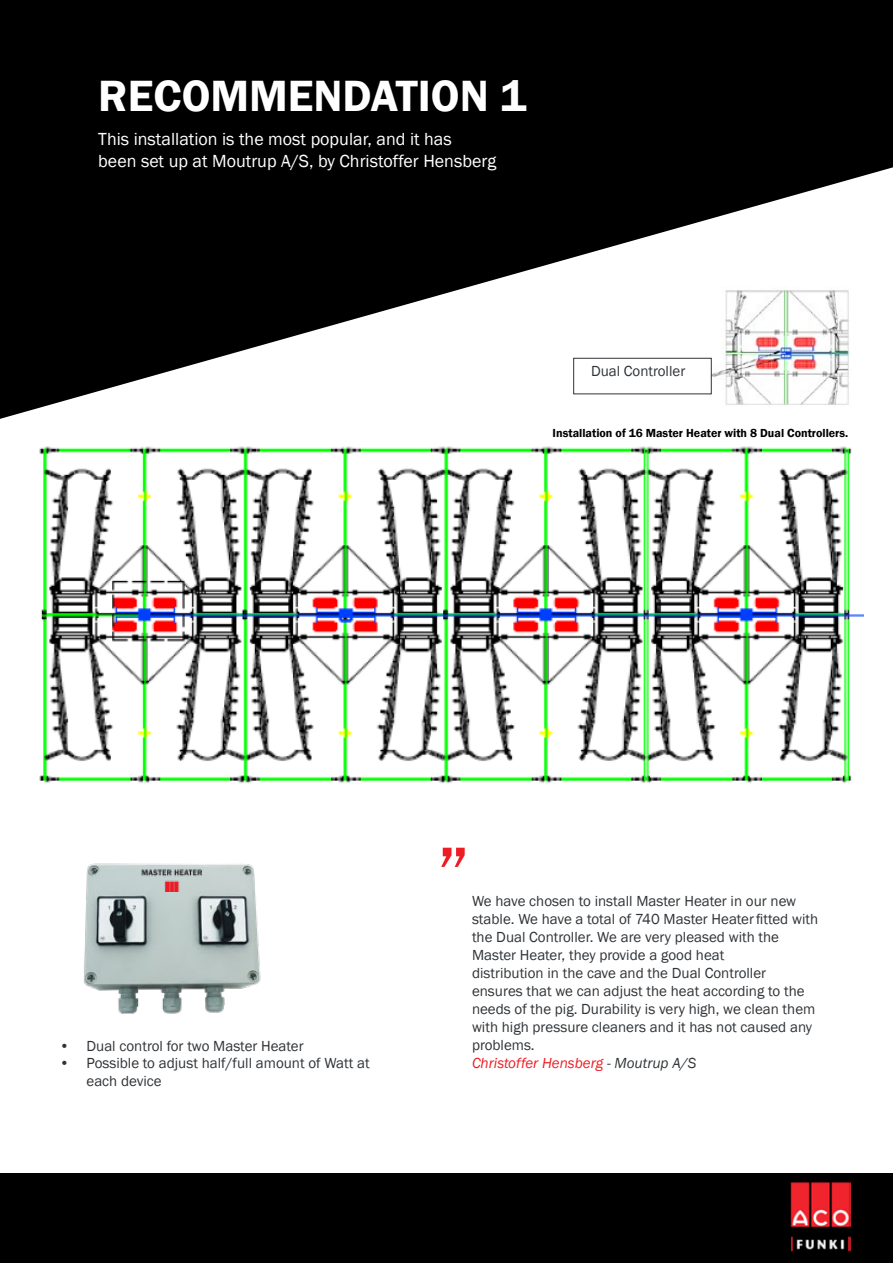
<style>
.page{position:relative;width:893px;height:1263px;background:#fff}
.page>*{position:absolute;margin:0;border:0;box-sizing:border-box;transform-origin:0 0}
.t1{font:90px "Franklin Gothic";color:#ed1d24}
.t2{font:600 45px "Franklin Gothic";color:#fff}
.t3{font:18px/21.6px "Franklin Gothic";color:#fff}
.t4{font:15px/18px "Franklin Gothic";color:#2f3337}
.t5{font:600 12px "Franklin Gothic";color:#000}
.s1{font-style:italic;color:#ed1d24}
.s2{font-style:italic}
</style>
<div class="page">
<svg style="left:0;top:24px;width:893px;height:395px;fill:#000"></svg>
<img style="left:39px;top:446px;width:824px;height:338px">
<img style="left:706px;top:287px;width:144px;height:120px">
<div style="left:573px;top:358px;width:139px;height:36px;background:#fff;border:1px solid #2f3337"></div>
<img style="left:84px;top:863px;width:177px;height:151px">
<img style="left:142px;top:867px;width:60px;height:24px">
<div style="left:0;top:1174px;width:893px;height:89px;background:#000"></div>
<div style="left:0;top:0;width:893px;height:24px;background:#000"></div>
<img style="left:790px;top:1182px;width:60px;height:70px">
<h2 class="t2" style="left:98px;top:68px;width:430px">RECOMMENDATION 1</h2>
<p class="t3" style="left:98px;top:129px;width:399px">This installation is the most popular, and it has<br>been set up at Moutrup A/S, by Christoffer Hensberg</p>
<p class="t4" style="left:591px;top:363px;width:96px">Dual Controller</p>
<p class="t5" style="left:553px;top:426px;width:297px">Installation of 16 Master Heater with 8 Dual Controllers.</p>
<h1 class="t1" style="left:435px;top:822px;width:38px">”</h1>
<p class="t4" style="left:60px;top:1037px;width:246px">• Dual control for two Master Heater</p>
<p class="t4" style="left:87px;top:1054px;width:285px;text-indent:-27px">• Possible to adjust half/full amount of Watt at each device</p>
<p class="t4" style="left:472px;top:893px;width:348px">We have chosen to install Master Heater in our new stable. We have a total of 740 Master Heater fitted with the Dual Controller. We are very pleased with the Master Heater, they provide a good heat<br>distribution in the cave and the Dual Controller ensures that we can adjust the heat according to the needs of the pig. Durability is very high, we clean them with high pressure cleaners and it has not caused any problems.<br><span class="s1">Christoffer Hensberg</span> <span class="s2">- Moutrup A/S</span></p>
</div>
